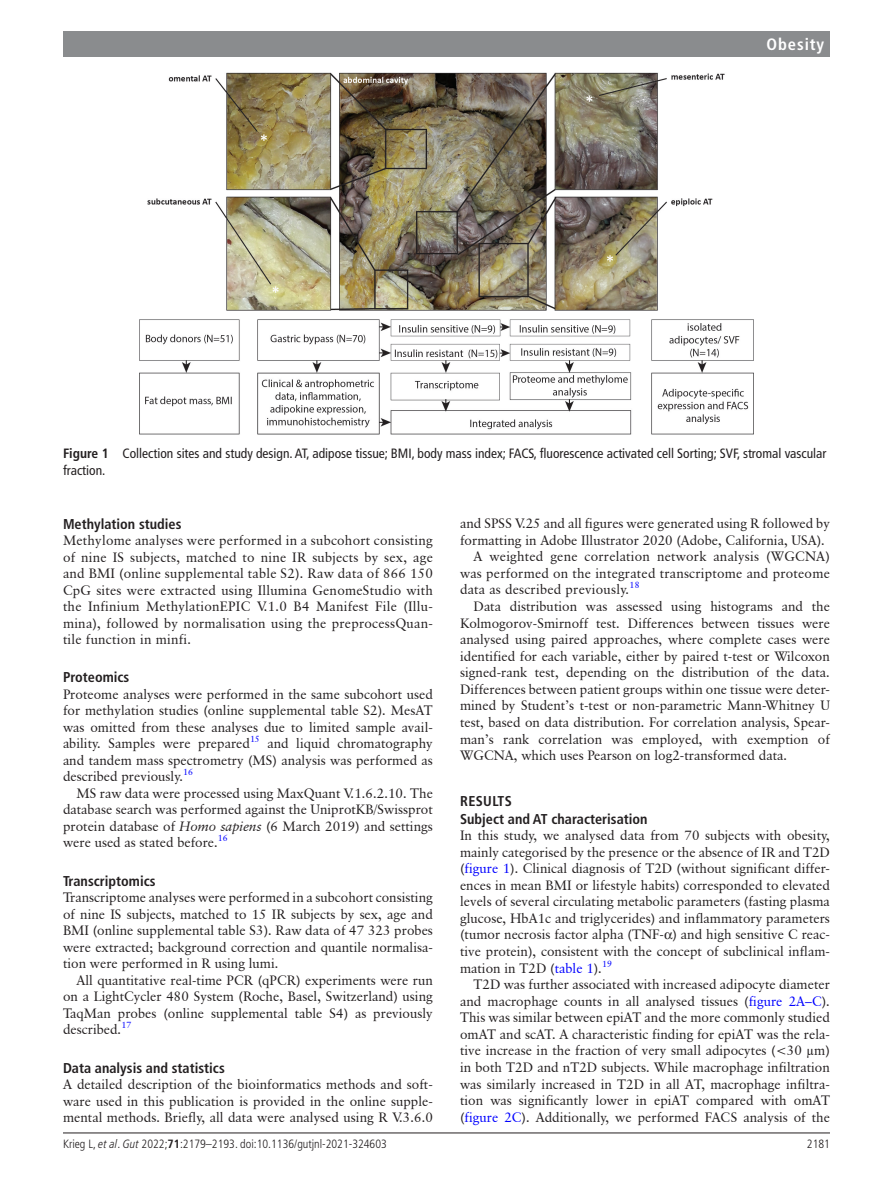
<style>
.page{position:relative;width:893px;height:1191px;background:#fff}
.page>*{position:absolute;margin:0;border:0;box-sizing:border-box;transform-origin:0 0}
.t1{font:700 condensed 16.5px "Frutiger LT Pro";letter-spacing:.055em;color:#fff}
.t2{font:700 condensed 14.25px/17.2px "Frutiger LT Pro";color:#231f20}
.t3{font:13.5px/16.5px "Classical Garamond BT";color:#231f20;text-align:justify}
.t4{font:condensed 13.5px/16.5px "Frutiger LT Pro";color:#231f20}
.t5{font:300 condensed 12px "Frutiger LT Pro";color:#231f20}
.t6{font:9px "Classical Garamond BT";color:#00f}
.s1{font-weight:700}
.s2{font-style:italic}
.s3{color:#00f}
.s4{font-family:"Times New Roman"}
</style>
<div class="page">
<hr style="left:63px;top:1132px;width:767px;height:1px;background:#231f20">
<div style="left:63px;top:31px;width:767px;height:25px;background:#8a8c8e"></div>
<img style="left:140px;top:72px;width:613px;height:362px">
<p class="t1" style="left:766px;top:34px;width:59px">Obesity</p>
<p class="t4" style="left:63px;top:445px;width:765px"><span class="s1">Figure 1</span> Collection sites and study design. AT, adipose tissue; BMI, body mass index; FACS, fluorescence activated cell Sorting; SVF, stromal vascular fraction.</p>
<p class="t2" style="left:63px;top:515px;width:120px">Methylation studies</p>
<p class="t3" style="left:63px;top:532px;width:371px">Methylome analyses were performed in a subcohort consisting of nine IS subjects, matched to nine IR subjects by sex, age and BMI (online supplemental table S2). Raw data of 866 150<br>CpG sites were extracted using Illumina GenomeStudio with the Infinium MethylationEPIC V.1.0 B4 Manifest File (Illu&shy;mina), followed by normalisation using the preprocessQuan&shy;tile function in minfi.</p>
<p class="t2" style="left:63px;top:669px;width:68px">Proteomics</p>
<p class="t3" style="left:63px;top:686px;width:371px">Proteome analyses were performed in the same subcohort used for methylation studies (online supplemental table S2). MesAT was omitted from these analyses due to limited sample avail&shy;ability. Samples were prepared<sup>15</sup> and liquid chromatography and tandem mass spectrometry (MS) analysis was performed as described previously.<sup>16</sup></p>
<p class="t3" style="left:63px;top:785px;width:371px;text-indent:14px">MS raw data were processed using MaxQuant V.1.6.2.10. The database search was performed against the UniprotKB/Swissprot protein database of <span class="s2">Homo sapiens</span> (6 March 2019) and settings were used as stated before.<sup>16</sup></p>
<p class="t2" style="left:63px;top:872px;width:94px">Transcriptomics</p>
<p class="t3" style="left:63px;top:889px;width:371px">Transcriptome analyses were performed in a subcohort consisting of nine IS subjects, matched to 15 IR subjects by sex, age and BMI (online supplemental table S3). Raw data of 47 323 probes were extracted; background correction and quantile normalisa&shy;tion were performed in R using lumi.</p>
<p class="t3" style="left:63px;top:971px;width:371px;text-indent:14px">All quantitative real-time PCR (qPCR) experiments were run on a LightCycler 480 System (Roche, Basel, Switzerland) using TaqMan probes (online supplemental table S4) as previously described.<sup>17</sup></p>
<p class="t2" style="left:63px;top:1059px;width:163px">Data analysis and statistics</p>
<p class="t3" style="left:63px;top:1075px;width:371px">A detailed description of the bioinformatics methods and soft&shy;ware used in this publication is provided in the online supple&shy;mental methods. Briefly, all data were analysed using R V.3.6.0</p>
<p class="t3" style="left:460px;top:515px;width:371px">and SPSS V.25 and all figures were generated using R followed by</p>
<p class="t3" style="left:460px;top:531px;width:366px">formatting in Adobe Illustrator 2020 (Adobe, California, USA).</p>
<p class="t3" style="left:474px;top:548px;width:358px">A weighted gene correlation network analysis (WGCNA)</p>
<p class="t3" style="left:460px;top:565px;width:371px">was performed on the integrated transcriptome and proteome</p>
<p class="t3" style="left:460px;top:581px;width:171px">data as described previously.</p>
<p class="t6" style="left:630px;top:580px;width:12px">18</p>
<p class="t3" style="left:460px;top:598px;width:371px;text-indent:14px">Data distribution was assessed using histograms and the Kolmogorov-Smirnoff test. Differences between tissues were analysed using paired approaches, where complete cases were identified for each variable, either by paired t-test or Wilcoxon signed-rank test, depending on the distribution of the data.<br>Differences between patient groups within one tissue were deter&shy;mined by Student’s t-test or non-parametric Mann-Whitney U test, based on data distribution. For correlation analysis, Spear&shy;man’s rank correlation was employed, with exemption of WGCNA, which uses Pearson on log2-transformed data.</p>
<p class="t2" style="left:460px;top:792px;width:189px">RESULTS<br>Subject and AT characterisation</p>
<p class="t3" style="left:460px;top:827px;width:371px">In this study, we analysed data from 70 subjects with obesity, mainly categorised by the presence or the absence of IR and T2D (<span class="s3">figure 1</span>). Clinical diagnosis of T2D (without significant differ&shy;ences in mean BMI or lifestyle habits) corresponded to elevated levels of several circulating metabolic parameters (fasting plasma glucose, HbA1c and triglycerides) and inflammatory parameters (tumor necrosis factor alpha (TNF- ) and high sensitive C reac&shy;tive protein), consistent with the concept of subclinical inflam&shy;mation in T2D (<span class="s3">table 1</span>).</p>
<p class="t6" style="left:602px;top:957px;width:11px">19</p>
<p class="t3" style="left:460px;top:976px;width:371px;text-indent:14px">T2D was further associated with increased adipocyte diameter and macrophage counts in all analysed tissues (<span class="s3">figure 2A–C</span>).<br>This was similar between epiAT and the more commonly studied omAT and scAT. A characteristic finding for epiAT was the rela&shy;tive increase in the fraction of very small adipocytes (&lt;30 <span class="s4">µ</span>m) in both T2D and nT2D subjects. While macrophage infiltration was similarly increased in T2D in all AT, macrophage infiltra&shy;tion was significantly lower in epiAT compared with omAT (<span class="s3">figure 2C</span>). Additionally, we performed FACS analysis of the</p>
<p class="t5" style="left:63px;top:1136px;width:325px">Krieg L, <span class="s2">et al</span>. <span class="s2">Gut</span> 2022;<span class="s1">71</span>:2179–2193. doi:10.1136/gutjnl-2021-324603</p>
<p class="t5" style="left:807px;top:1136px;width:25px">2181</p>
</div>
